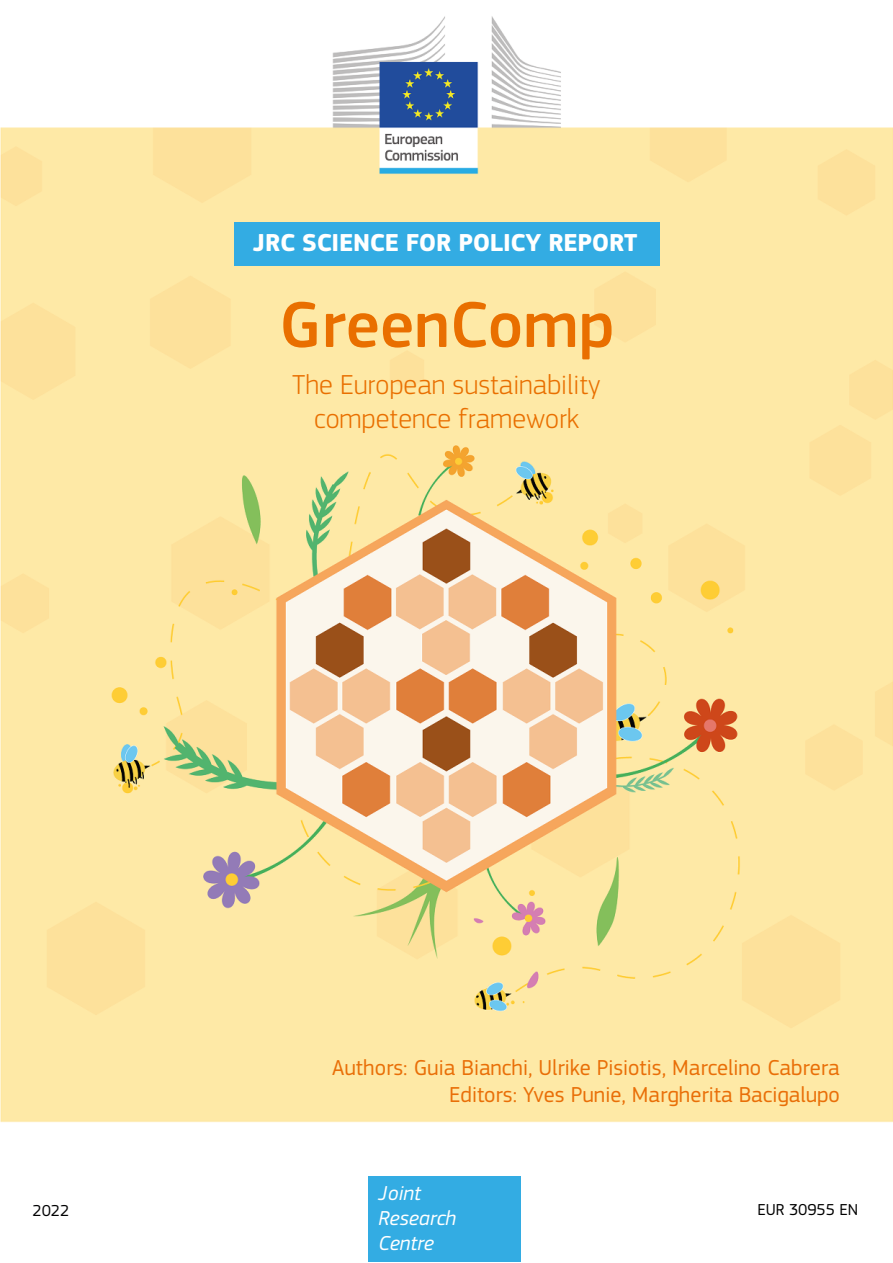
<style>
.page{position:relative;width:893px;height:1263px;background:#fff}
.page>*{position:absolute;margin:0;border:0;box-sizing:border-box;transform-origin:0 0}
.t1{font:500 67.5px "EC Square Sans Pro";color:#e96f00}
.t2{font:300 28.5px/34.2px "EC Square Sans Pro";color:#e96f00;text-align:center}
.t3{font:700 25.5px "EC Square Sans Pro";letter-spacing:-.01em;color:#fff}
.t4{font:22.5px/27px "EC Square Sans Pro";color:#e96f08;text-align:right}
.t5{font:italic 21px/25.2px "EC Square Sans Pro";color:#fff}
.t6{font:16.5px "EC Square Sans Pro";color:#000}
.t7{font:16.5px "EC Square Sans Pro";color:#020203}
</style>
<div class="page">
<img style="left:0;top:16px;width:893px;height:1107px">
<div style="left:234px;top:222px;width:425px;height:43px;background:#33ace3"></div>
<div style="left:368px;top:1176px;width:152px;height:86px;background:#33ace3"></div>
<p class="t3" style="left:253px;top:227px;width:386px">JRC SCIENCE FOR POLICY REPORT</p>
<h1 class="t1" style="left:279px;top:285px;width:336px">GreenComp</h1>
<p class="t2" style="left:292px;top:367px;width:310px">The European sustainability competence framework</p>
<p class="t4" style="left:332px;top:1055px;width:509px">Authors: Guia Bianchi, Ulrike Pisiotis, Marcelino Cabrera<br>Editors: Yves Punie, Margherita Bacigalupo</p>
<p class="t5" style="left:378px;top:1181px;width:79px">Joint<br>Research<br>Centre</p>
<p class="t7" style="left:33px;top:1200px;width:38px">2022</p>
<p class="t6" style="left:758px;top:1200px;width:102px">EUR 30955 EN</p>
</div>
